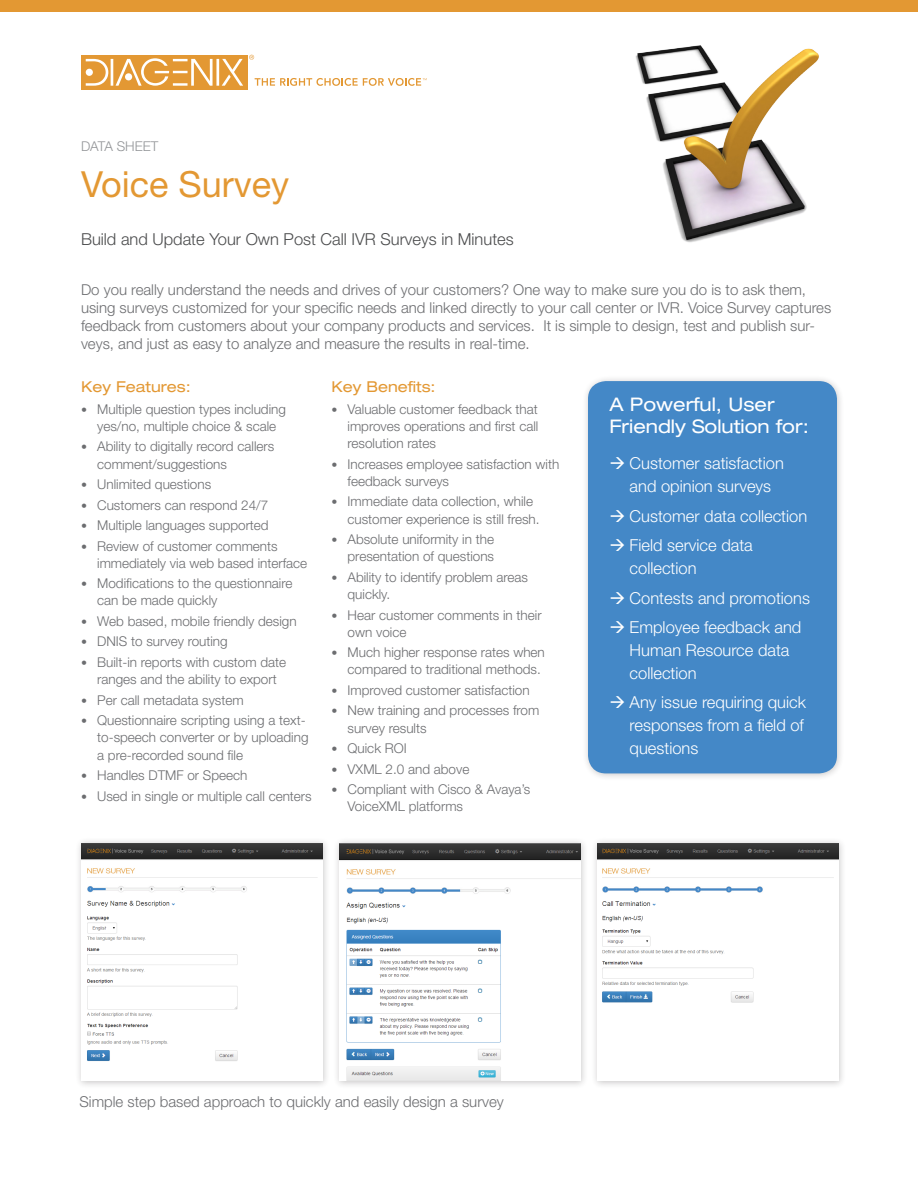
<style>
.page{position:relative;width:918px;height:1188px;background:#fff}
.page>*{position:absolute;margin:0;border:0;box-sizing:border-box;transform-origin:0 0}
.t1{font:36px "Helvetica Neue LT Std";color:#e39833}
.Body_Header{font:expanded 18.75px/22.5px "Helvetica Neue LT Std";color:#fff}
.t2{font:300 16.5px/22.8px "Helvetica Neue LT Std";color:#fff}
.t3{font:300 16.5px "Helvetica Neue LT Std";color:#4b4c4d}
.t4{font:300 15px/18px "Helvetica Neue LT Std";color:#6c6d70}
.Body_Header-2{font:expanded 15px "Helvetica Neue LT Std";color:#e39833}
.t5{font:300 13.5px/17.2px "Helvetica Neue LT Std";color:#6c6d70}
.t6{font:300 13.5px "Helvetica Neue LT Std";color:#939598}
.s1{font-size:12px}
</style>
<div class="page">
<div style="left:0;top:0;width:918px;height:12px;background:#e39833"></div>
<svg style="left:249px;top:55px;width:5px;height:5px"></svg>
<div style="left:81px;top:55px;width:167px;height:34px;background:#e39833"></div>
<svg style="left:255px;top:78px;width:172px;height:8px"></svg>
<svg style="left:86px;top:58px;width:157px;height:28px"></svg>
<img style="left:635px;top:45px;width:184px;height:198px">
<div style="left:582px;top:375px;width:263px;height:406px;background:#231f20;opacity:.25"></div>
<div style="left:588px;top:381px;width:249px;height:392px;background:#4488c7;border-radius:18px"></div>
<div style="left:75px;top:837px;width:255px;height:252px;background:#231f20;opacity:.25"></div>
<img style="left:81px;top:843px;width:241px;height:238px">
<div style="left:333px;top:837px;width:255px;height:252px;background:#231f20;opacity:.25"></div>
<img style="left:339px;top:843px;width:241px;height:238px">
<div style="left:591px;top:837px;width:255px;height:252px;background:#231f20;opacity:.25"></div>
<img style="left:597px;top:843px;width:241px;height:238px">
<p class="t6" style="left:81px;top:138px;width:79px">DATA SHEET</p>
<p class="t1" style="left:81px;top:163px;width:210px">Voice Survey</p>
<p class="t3" style="left:81px;top:229px;width:434px">Build and Update Your Own Post Call IVR Surveys in Minutes</p>
<p class="t4" style="left:81px;top:280px;width:752px">Do you really understand the needs and drives of your customers? One way to make sure you do is to ask them, using surveys customized for your specific needs and linked directly to your call center or IVR. Voice Survey captures feedback from customers about your company products and services. It is simple to design, test and publish sur&shy;veys, and just as easy to analyze and measure the results in real-time.</p>
<p class="Body_Header-2" style="left:81px;top:377px;width:111px">Key Features:</p>
<p class="t5" style="left:81px;top:400px;width:206px;text-align:center"><span class="s1">•</span> Multiple question types including yes/no, multiple choice &amp; scale</p>
<p class="t5" style="left:97px;top:438px;width:179px;text-indent:-16px"><span class="s1">•</span> Ability to digitally record callers comment/suggestions</p>
<p class="t5" style="left:81px;top:475px;width:132px"><span class="s1">•</span> Unlimited questions</p>
<p class="t5" style="left:81px;top:496px;width:189px"><span class="s1">•</span> Customers can respond 24/7</p>
<p class="t5" style="left:81px;top:516px;width:189px"><span class="s1">•</span> Multiple languages supported</p>
<p class="t5" style="left:97px;top:537px;width:212px;text-indent:-16px"><span class="s1">•</span> Review of customer comments immediately via web based interface</p>
<p class="t5" style="left:97px;top:575px;width:197px;text-indent:-16px"><span class="s1">•</span> Modifications to the questionnaire can be made quickly</p>
<p class="t5" style="left:81px;top:612px;width:217px"><span class="s1">•</span> Web based, mobile friendly design</p>
<p class="t5" style="left:81px;top:633px;width:148px"><span class="s1">•</span> DNIS to survey routing</p>
<p class="t5" style="left:81px;top:653px;width:207px;text-align:center"><span class="s1">•</span> Built-in reports with custom date ranges and the ability to export</p>
<p class="t5" style="left:81px;top:691px;width:164px"><span class="s1">•</span> Per call metadata system</p>
<p class="t5" style="left:97px;top:711px;width:213px;text-indent:-16px"><span class="s1">•</span> Questionnaire scripting using a text&shy;to-speech converter or by uploading a pre-recorded sound file</p>
<p class="t5" style="left:81px;top:766px;width:168px"><span class="s1">•</span> Handles DTMF or Speech</p>
<p class="t5" style="left:81px;top:787px;width:232px"><span class="s1">•</span> Used in single or multiple call centers</p>
<p class="Body_Header-2" style="left:331px;top:377px;width:106px">Key Benefits:</p>
<p class="t5" style="left:348px;top:400px;width:192px;text-align:justify;text-indent:-16px"><span class="s1">•</span> Valuable customer feedback that improves operations and first call resolution rates</p>
<p class="t5" style="left:348px;top:455px;width:213px;text-indent:-16px"><span class="s1">•</span> Increases employee satisfaction with feedback surveys</p>
<p class="t5" style="left:348px;top:493px;width:194px;text-indent:-16px"><span class="s1">•</span> Immediate data collection, while customer experience is still fresh.</p>
<p class="t5" style="left:331px;top:530px;width:164px;text-align:right"><span class="s1">•</span> Absolute uniformity in the presentation of questions</p>
<p class="t5" style="left:348px;top:568px;width:182px;text-indent:-16px"><span class="s1">•</span> Ability to identify problem areas quickly.</p>
<p class="t5" style="left:348px;top:606px;width:196px;text-indent:-16px"><span class="s1">•</span> Hear customer comments in their own voice</p>
<p class="t5" style="left:331px;top:644px;width:215px;text-align:right"><span class="s1">•</span> Much higher response rates when compared to traditional methods.</p>
<p class="t5" style="left:331px;top:681px;width:200px"><span class="s1">•</span> Improved customer satisfaction</p>
<p class="t5" style="left:348px;top:702px;width:193px;text-indent:-16px"><span class="s1">•</span> New training and processes from survey results</p>
<p class="t5" style="left:331px;top:740px;width:77px"><span class="s1">•</span> Quick ROI</p>
<p class="t5" style="left:331px;top:760px;width:139px"><span class="s1">•</span> VXML 2.0 and above</p>
<p class="t5" style="left:348px;top:780px;width:184px;text-indent:-16px"><span class="s1">•</span> Compliant with Cisco &amp; Avaya’s<br>VoiceXML platforms</p>
<p class="Body_Header" style="left:609px;top:392px;width:201px">A Powerful, User<br>Friendly Solution for:</p>
<p class="t2" style="left:630px;top:452px;width:156px">Customer satisfaction and opinion surveys</p>
<p class="t2" style="left:630px;top:504px;width:179px">Customer data collection</p>
<p class="t2" style="left:630px;top:534px;width:125px">Field service data collection</p>
<p class="t2" style="left:630px;top:586px;width:182px">Contests and promotions</p>
<p class="t2" style="left:630px;top:616px;width:173px">Employee feedback and<br>Human Resource data collection</p>
<p class="t2" style="left:630px;top:691px;width:178px">Any issue requiring quick responses from a field of questions</p>
<p class="t4" style="left:80px;top:1092px;width:426px">Simple step based approach to quickly and easily design a survey</p>
</div>
